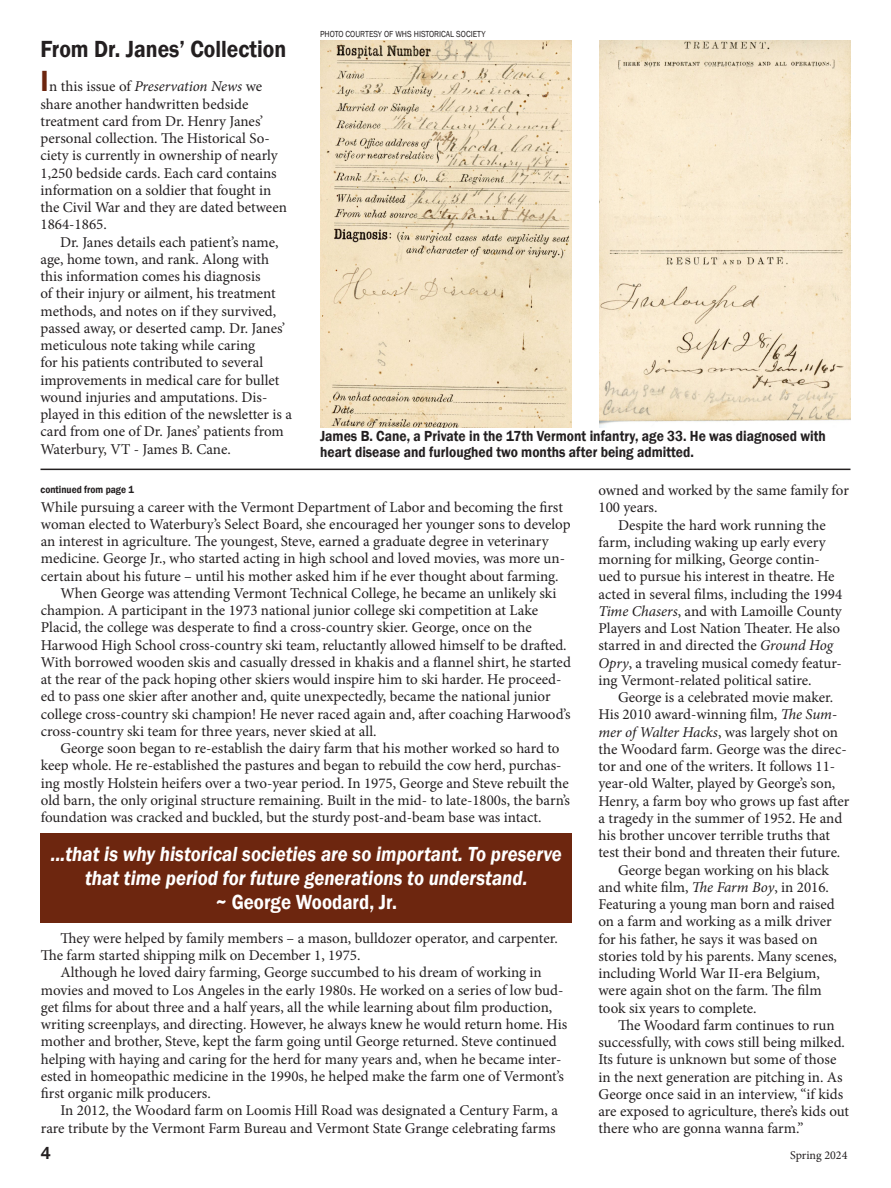
<style>
.page{position:relative;width:891px;height:1188px;background:#fff}
.page>*{position:absolute;margin:0;border:0;box-sizing:border-box;transform-origin:0 0}
.Subhead{font:600 24px "Franklin Gothic";color:#231f20;scale:.9 1}
.Pull_quote{font:italic 600 21px/24px "Franklin Gothic";color:#fff;text-align:center;scale:.9 1}
.Pull_quote-2{font:600 21px "Franklin Gothic";color:#fff;scale:.9 1}
.t1{font:500 18px "Franklin Gothic";color:#231f20}
.Body_text{font:15px/17.2px "Minion Pro";color:#231f20}
.Photo_caption{font:600 15px/16.5px "Franklin Gothic";color:#231f20;scale:.9 1}
.t2{font:12px "Minion Pro";color:#231f20}
.Subhead-2{font:600 10.5px "Franklin Gothic";color:#231f20;scale:.9 1}
.Photo_credit{font:9px "Franklin Gothic";color:#231f20;scale:.9 1}
.s1{font-family:"Franklin Gothic";font-weight:600;font-stretch:condensed;font-size:30px;color:#6d260f}
.s2{font-style:italic}
</style>
<div class="page">
<hr style="left:40px;top:469px;width:810px;height:1px;background:#231f20">
<div style="left:41px;top:833px;width:531px;height:90px;background:#6d260f"></div>
<img style="left:320px;top:40px;width:251px;height:388px">
<img style="left:599px;top:40px;width:251px;height:388px">
<p class="Subhead" style="left:40px;top:34px;width:275px">From Dr. Janes’ Collection</p>
<p class="Body_text" style="left:40px;top:78px;width:248px"><span class="s1">I</span>n this issue of <span class="s2">Preservation News</span> we share another handwritten bedside treatment card from Dr. Henry Janes’ personal collection. The Historical So&shy;ciety is currently in ownership of nearly 1,250 bedside cards. Each card contains information on a soldier that fought in the Civil War and they are dated between 1864-1865.</p>
<p class="Body_text" style="left:40px;top:233px;width:253px;text-indent:20px">Dr. Janes details each patient’s name, age, home town, and rank. Along with this information comes his diagnosis<br>of their injury or ailment, his treatment methods, and notes on if they survived, passed away, or deserted camp. Dr. Janes’ meticulous note taking while caring<br>for his patients contributed to several improvements in medical care for bullet wound injuries and amputations. Dis&shy;played in this edition of the newsletter is a card from one of Dr. Janes’ patients from Waterbury, VT - James B. Cane.</p>
<p class="Photo_credit" style="left:320px;top:29px;width:185px">PHOTO COURTESY OF WHS HISTORICAL SOCIETY</p>
<p class="Photo_caption" style="left:320px;top:428px;width:564px">James B. Cane, a Private in the 17th Vermont infantry, age 33. He was diagnosed with heart disease and furloughed two months after being admitted.</p>
<p class="Subhead-2" style="left:40px;top:483px;width:106px">continued from page 1</p>
<p class="Body_text" style="left:41px;top:498px;width:531px">While pursuing a career with the Vermont Department of Labor and becoming the first woman elected to Waterbury’s Select Board, she encouraged her younger sons to develop an interest in agriculture. The youngest, Steve, earned a graduate degree in veterinary medicine. George Jr., who started acting in high school and loved movies, was more un&shy;certain about his future – until his mother asked him if he ever thought about farming.</p>
<p class="Body_text" style="left:41px;top:585px;width:532px;text-indent:20px">When George was attending Vermont Technical College, he became an unlikely ski champion. A participant in the 1973 national junior college ski competition at Lake Placid, the college was desperate to find a cross-country skier. George, once on the Harwood High School cross-country ski team, reluctantly allowed himself to be drafted.<br>With borrowed wooden skis and casually dressed in khakis and a flannel shirt, he started at the rear of the pack hoping other skiers would inspire him to ski harder. He proceed&shy;ed to pass one skier after another and, quite unexpectedly, became the national junior college cross-country ski champion! He never raced again and, after coaching Harwood’s cross-country ski team for three years, never skied at all.</p>
<p class="Body_text" style="left:41px;top:740px;width:531px;text-indent:20px">George soon began to re-establish the dairy farm that his mother worked so hard to keep whole. He re-established the pastures and began to rebuild the cow herd, purchas&shy;ing mostly Holstein heifers over a two-year period. In 1975, George and Steve rebuilt the old barn, the only original structure remaining. Built in the mid- to late-1800s, the barn’s foundation was cracked and buckled, but the sturdy post-and-beam base was intact.</p>
<p class="Pull_quote" style="left:51px;top:842px;width:569px">...that is why historical societies are so important. To preserve that time period for future generations to understand.</p>
<p class="Pull_quote-2" style="left:216px;top:889px;width:203px">~ George Woodard, Jr.</p>
<p class="Body_text" style="left:41px;top:930px;width:518px;text-indent:20px">They were helped by family members – a mason, bulldozer operator, and carpenter.<br>The farm started shipping milk on December 1, 1975.</p>
<p class="Body_text" style="left:41px;top:964px;width:528px;text-indent:20px">Although he loved dairy farming, George succumbed to his dream of working in movies and moved to Los Angeles in the early 1980s. He worked on a series of low bud&shy;get films for about three and a half years, all the while learning about film production, writing screenplays, and directing. However, he always knew he would return home. His mother and brother, Steve, kept the farm going until George returned. Steve continued helping with haying and caring for the herd for many years and, when he became inter&shy;ested in homeopathic medicine in the 1990s, he helped make the farm one of Vermont’s first organic milk producers.</p>
<p class="Body_text" style="left:41px;top:1102px;width:519px;text-align:right">In 2012, the Woodard farm on Loomis Hill Road was designated a Century Farm, a rare tribute by the Vermont Farm Bureau and Vermont State Grange celebrating farms</p>
<p class="Body_text" style="left:598px;top:482px;width:252px">owned and worked by the same family for<br>100 years.</p>
<p class="Body_text" style="left:598px;top:516px;width:245px;text-indent:20px">Despite the hard work running the farm, including waking up early every morning for milking, George contin&shy;ued to pursue his interest in theatre. He acted in several films, including the 1994<br><span class="s2">Time Chasers</span>, and with Lamoille County Players and Lost Nation Theater. He also starred in and directed the <span class="s2">Ground Hog Opry</span>, a traveling musical comedy featur&shy;ing Vermont-related political satire.</p>
<p class="Body_text" style="left:598px;top:689px;width:240px;text-align:right">George is a celebrated movie maker.<br>His 2010 award-winning film, <span class="s2">The Sum-</span></p>
<p class="Body_text" style="left:598px;top:723px;width:241px"><span class="s2">mer of Walter Hacks</span>, was largely shot on</p>
<p class="Body_text" style="left:598px;top:741px;width:250px">the Woodard farm. George was the direc-</p>
<p class="Body_text" style="left:598px;top:758px;width:238px">tor and one of the writers. It follows 11-</p>
<p class="Body_text" style="left:598px;top:775px;width:252px">year-old Walter, played by George’s son, Henry, a farm boy who grows up fast after a tragedy in the summer of 1952. He and his brother uncover terrible truths that test their bond and threaten their future.</p>
<p class="Body_text" style="left:598px;top:861px;width:240px;text-indent:20px">George began working on his black and white film, <span class="s2">The Farm Boy</span>, in 2016.<br>Featuring a young man born and raised on a farm and working as a milk driver for his father, he says it was based on stories told by his parents. Many scenes, including World War II-era Belgium, were again shot on the farm. The film took six years to complete.</p>
<p class="Body_text" style="left:598px;top:1017px;width:252px;text-indent:20px">The Woodard farm continues to run successfully, with cows still being milked.<br>Its future is unknown but some of those in the next generation are pitching in. As George once said in an interview, “if kids are exposed to agriculture, there’s kids out there who are gonna wanna farm.”</p>
<p class="t1" style="left:40px;top:1141px;width:12px">4</p>
<p class="t2" style="left:790px;top:1147px;width:59px">Spring 2024</p>
</div>
